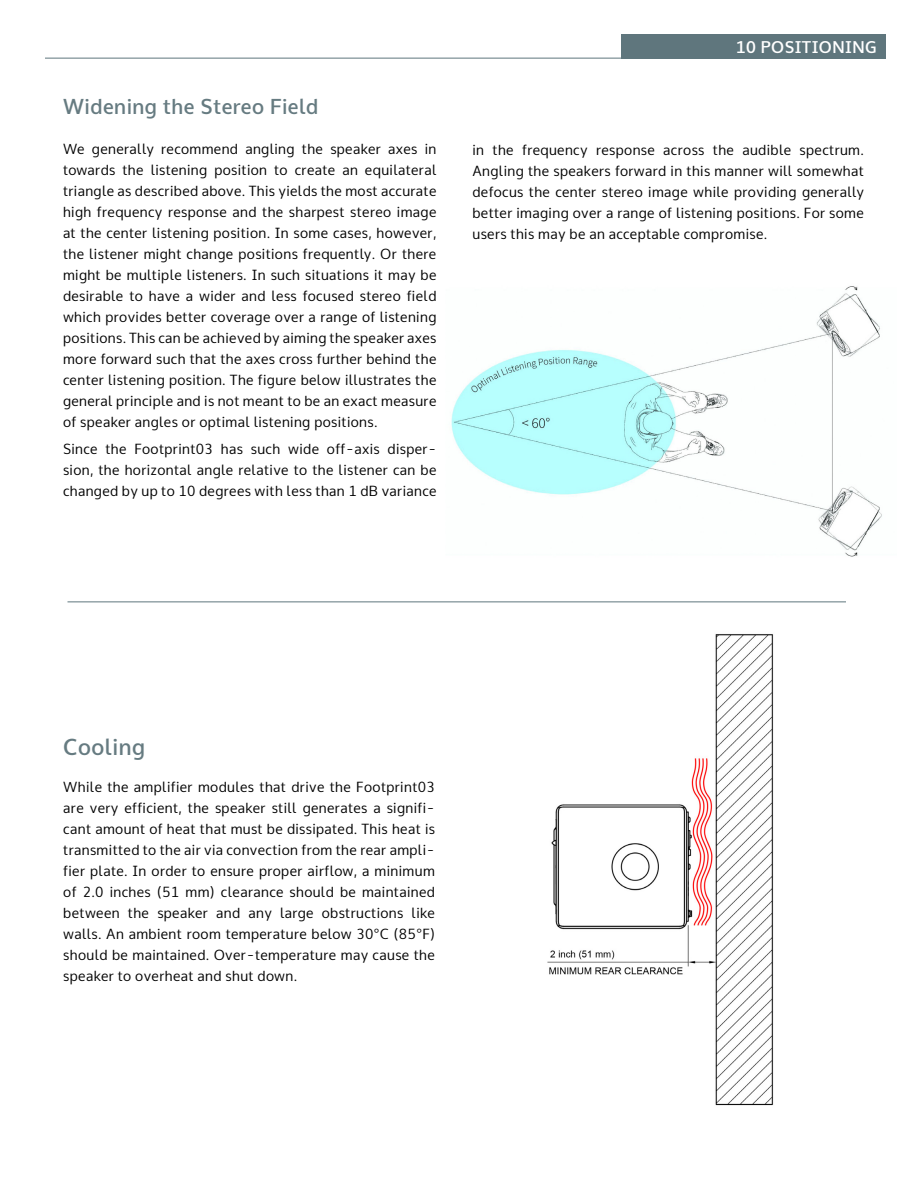
<style>
.page{position:relative;width:918px;height:1188px;background:#fff}
.page>*{position:absolute;margin:0;border:0;box-sizing:border-box;transform-origin:0 0}
.t1{font:22.5px "Oxygen Sans Bold";letter-spacing:.025em;color:#667b81}
.t2{font:21px "Oxygen Sans Bold";letter-spacing:.025em;color:#667b81}
.t3{font:16.5px "Oxygen Sans Bold";letter-spacing:.025em;color:#fff}
.t4{font:14.25px/21px "Oxygen Sans Book";letter-spacing:.025em;color:#000;text-align:justify}
</style>
<div class="page">
<img style="left:451px;top:286px;width:431px;height:271px">
<div style="left:621px;top:34px;width:265px;height:24px;background:#5f767d"></div>
<hr style="left:45px;top:58px;width:630px;height:1px;background:#5f767d">
<hr style="left:68px;top:602px;width:778px;height:1px;background:#5f767d">
<img style="left:547px;top:634px;width:227px;height:472px">
<h2 class="t2" style="left:63px;top:94px;width:257px">Widening the Stereo Field</h2>
<p class="t4" style="left:63px;top:139px;width:375px">We generally recommend angling the speaker axes in towards the listening position to create an equilateral triangle as described above. This yields the most accurate high frequency response and the sharpest stereo image at the center listening position. In some cases, however, the listener might change positions frequently. Or there might be multiple listeners. In such situations it may be desirable to have a wider and less focused stereo field which provides better coverage over a range of listening positions. This can be achieved by aiming the speaker axes more forward such that the axes cross further behind the center listening position. The figure below illustrates the general principle and is not meant to be an exact measure of speaker angles or optimal listening positions.</p>
<p class="t4" style="left:63px;top:439px;width:375px">Since the Footprint03 has such wide off-axis disper&shy;sion, the horizontal angle relative to the listener can be changed by up to 10 degrees with less than 1 dB variance</p>
<p class="t3" style="left:736px;top:37px;width:142px">10 POSITIONING</p>
<p class="t4" style="left:472px;top:140px;width:393px">in the frequency response across the audible spectrum.<br>Angling the speakers forward in this manner will somewhat defocus the center stereo image while providing generally better imaging over a range of listening positions. For some users this may be an acceptable compromise.</p>
<h1 class="t1" style="left:63px;top:733px;width:83px">Cooling</h1>
<p class="t4" style="left:63px;top:776px;width:373px">While the amplifier modules that drive the Footprint03 are very efficient, the speaker still generates a signifi&shy;cant amount of heat that must be dissipated. This heat is transmitted to the air via convection from the rear ampli&shy;fier plate. In order to ensure proper airflow, a minimum of 2.0 inches (51 mm) clearance should be maintained between the speaker and any large obstructions like walls. An ambient room temperature below 30°C (85°F) should be maintained. Over-temperature may cause the speaker to overheat and shut down.</p>
</div>
